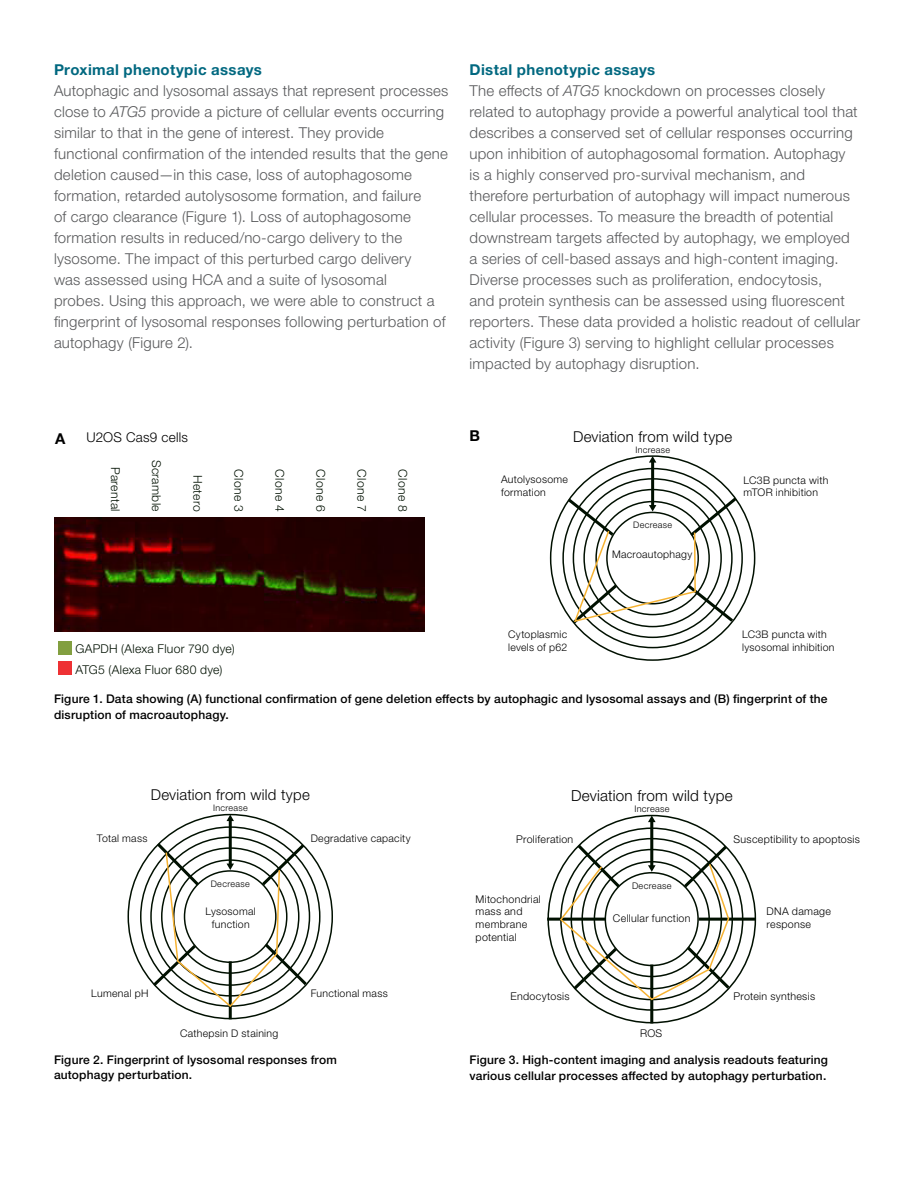
<style>
.page{position:relative;width:918px;height:1188px;background:#fff}
.page>*{position:absolute;margin:0;border:0;box-sizing:border-box;transform-origin:0 0}
.t1{font:300 15.3px "Helvetica Neue LTW1 G";letter-spacing:.015em;color:#000}
.t2{font:300 15px/21px "Helvetica Neue LTW1 G";letter-spacing:.015em;color:#58595b}
.t3{font:300 15px "Helvetica Neue LTW1 G";letter-spacing:.015em;color:#000}
.t4{font:700 15px "Helvetica Neue LTW1 G";letter-spacing:.025em;color:#006880}
.t5{font:700 15px "Helvetica Neue LTW1 G";color:#000}
.t6{font:300 13.5px "Helvetica Neue LTW1 G";letter-spacing:.02em;color:#000}
.t7{font:300 12.15px/21.3px "Helvetica Neue LTW1 G";letter-spacing:.025em;color:#001000}
.t8{font:500 12px/15.8px "Helvetica Neue LTW1 G";letter-spacing:.02em;color:#000}
.t9{font:300 10.65px/12.8px "Helvetica Neue LTW1 G";letter-spacing:.03em;color:#000}
.t10{font:300 10.5px/12.6px "Helvetica Neue LTW1 G";letter-spacing:.03em;color:#000}
.t11{font:300 9.15px "Helvetica Neue LTW1 G";letter-spacing:.035em;color:#000}
.t12{font:300 9px "Helvetica Neue LTW1 G";letter-spacing:.035em;color:#000}
.s1{font-style:italic}
.s2{font-weight:700;color:#006880}
</style>
<div class="page">
<hr style="left:229px;top:961px;width:3px;height:58px;background:#001000">
<hr style="left:229px;top:820px;width:3px;height:45px;background:#001000">
<svg style="left:227px;top:815px;width:7px;height:6px"></svg>
<svg style="left:150px;top:840px;width:160px;height:168px"></svg>
<hr style="left:547px;top:918px;width:58px;height:3px;background:#001000">
<hr style="left:699px;top:918px;width:57px;height:3px;background:#001000">
<hr style="left:650px;top:965px;width:3px;height:58px;background:#001000">
<hr style="left:650px;top:821px;width:3px;height:45px;background:#001000">
<svg style="left:648px;top:816px;width:8px;height:6px"></svg>
<svg style="left:559px;top:841px;width:174px;height:160px"></svg>
<img style="left:54px;top:518px;width:370px;height:114px">
<div style="left:59px;top:641px;width:13px;height:13px;background:#829f40"></div>
<div style="left:59px;top:661px;width:13px;height:13px;background:#ee3134"></div>
<hr style="left:651px;top:461px;width:3px;height:45px;background:#001000">
<svg style="left:649px;top:456px;width:7px;height:7px"></svg>
<svg style="left:564px;top:494px;width:176px;height:133px"></svg>
<p class="t4" style="left:54px;top:60px;width:210px">Proximal phenotypic assays</p>
<p class="t2" style="left:54px;top:80px;width:396px">Autophagic and lysosomal assays that represent processes close to <span class="s1">ATG5</span> provide a picture of cellular events occurring similar to that in the gene of interest. They provide functional confirmation of the intended results that the gene deletion caused—in this case, loss of autophagosome formation, retarded autolysosome formation, and failure<br>of cargo clearance (Figure 1). Loss of autophagosome formation results in reduced/no-cargo delivery to the lysosome. The impact of this perturbed cargo delivery<br>was assessed using HCA and a suite of lysosomal<br>probes. Using this approach, we were able to construct a fingerprint of lysosomal responses following perturbation of autophagy (Figure 2).</p>
<p class="t2" style="left:470px;top:59px;width:392px"><span class="s2">Distal phenotypic assays<br></span>The effects of <span class="s1">ATG5</span> knockdown on processes closely related to autophagy provide a powerful analytical tool that describes a conserved set of cellular responses occurring upon inhibition of autophagosomal formation. Autophagy<br>is a highly conserved pro-survival mechanism, and therefore perturbation of autophagy will impact numerous cellular processes. To measure the breadth of potential downstream targets affected by autophagy, we employed a series of cell-based assays and high-content imaging.<br>Diverse processes such as proliferation, endocytosis,<br>and protein synthesis can be assessed using fluorescent reporters. These data provided a holistic readout of cellular activity (Figure 3) serving to highlight cellular processes impacted by autophagy disruption.</p>
<p class="t5" style="left:55px;top:430px;width:12px">A</p>
<p class="t6" style="left:86px;top:429px;width:103px">U2OS Cas9 cells</p>
<p class="t5" style="left:470px;top:426px;width:12px">B</p>
<p class="t7" style="left:126px;top:467px;width:46px;rotate:90deg">Parental</p>
<p class="t7" style="left:167px;top:460px;width:53px;rotate:90deg">Scramble</p>
<p class="t7" style="left:208px;top:475px;width:38px;rotate:90deg">Hetero</p>
<p class="t7" style="left:249px;top:469px;width:43px;rotate:90deg">Clone 3</p>
<p class="t7" style="left:290px;top:469px;width:43px;rotate:90deg">Clone 4</p>
<p class="t7" style="left:331px;top:469px;width:43px;rotate:90deg">Clone 6</p>
<p class="t7" style="left:372px;top:469px;width:43px;rotate:90deg">Clone 7</p>
<p class="t7" style="left:413px;top:469px;width:43px;rotate:90deg">Clone 8</p>
<p class="t3" style="left:573px;top:427px;width:161px">Deviation from wild type</p>
<p class="t12" style="left:636px;top:444px;width:36px">Increase</p>
<p class="t10" style="left:501px;top:473px;width:68px">Autolysosome formation</p>
<p class="t12" style="left:633px;top:519px;width:40px">Decrease</p>
<p class="t10" style="left:612px;top:548px;width:82px">Macroautophagy</p>
<p class="t10" style="left:744px;top:474px;width:86px">LC3B puncta with mTOR inhibition</p>
<p class="t7" style="left:75px;top:638px;width:161px">GAPDH (Alexa Fluor 790 dye)<br>ATG5 (Alexa Fluor 680 dye)</p>
<p class="t10" style="left:508px;top:628px;width:61px">Cytoplasmic levels of p62</p>
<p class="t10" style="left:742px;top:628px;width:94px">LC3B puncta with lysosomal inhibition</p>
<p class="t8" style="left:54px;top:691px;width:775px">Figure 1. Data showing (A) functional confirmation of gene deletion effects by autophagic and lysosomal assays and (B) fingerprint of the disruption of macroautophagy.</p>
<p class="t3" style="left:151px;top:786px;width:161px">Deviation from wild type</p>
<p class="t12" style="left:213px;top:802px;width:36px">Increase</p>
<p class="t1" style="left:571px;top:786px;width:163px">Deviation from wild type</p>
<p class="t11" style="left:634px;top:803px;width:37px">Increase</p>
<p class="t10" style="left:97px;top:832px;width:52px">Total mass</p>
<p class="t10" style="left:311px;top:832px;width:102px">Degradative capacity</p>
<p class="t9" style="left:516px;top:833px;width:59px">Proliferation</p>
<p class="t9" style="left:734px;top:833px;width:128px">Susceptibility to apoptosis</p>
<p class="t12" style="left:211px;top:878px;width:40px">Decrease</p>
<p class="t11" style="left:632px;top:880px;width:41px">Decrease</p>
<p class="t10" style="left:206px;top:905px;width:52px;text-align:center">Lysosomal function</p>
<p class="t9" style="left:476px;top:892px;width:67px">Mitochondrial mass and membrane potential</p>
<p class="t9" style="left:613px;top:912px;width:79px">Cellular function</p>
<p class="t9" style="left:767px;top:905px;width:66px">DNA damage response</p>
<p class="t10" style="left:91px;top:987px;width:59px">Lumenal pH</p>
<p class="t10" style="left:311px;top:987px;width:79px">Functional mass</p>
<p class="t9" style="left:511px;top:990px;width:60px">Endocytosis</p>
<p class="t9" style="left:734px;top:990px;width:83px">Protein synthesis</p>
<p class="t10" style="left:180px;top:1027px;width:99px">Cathepsin D staining</p>
<p class="t9" style="left:640px;top:1026px;width:24px">ROS</p>
<p class="t8" style="left:54px;top:1051px;width:284px">Figure 2. Fingerprint of lysosomal responses from autophagy perturbation.</p>
<p class="t8" style="left:470px;top:1052px;width:360px">Figure 3. High-content imaging and analysis readouts featuring various cellular processes affected by autophagy perturbation.</p>
</div>
